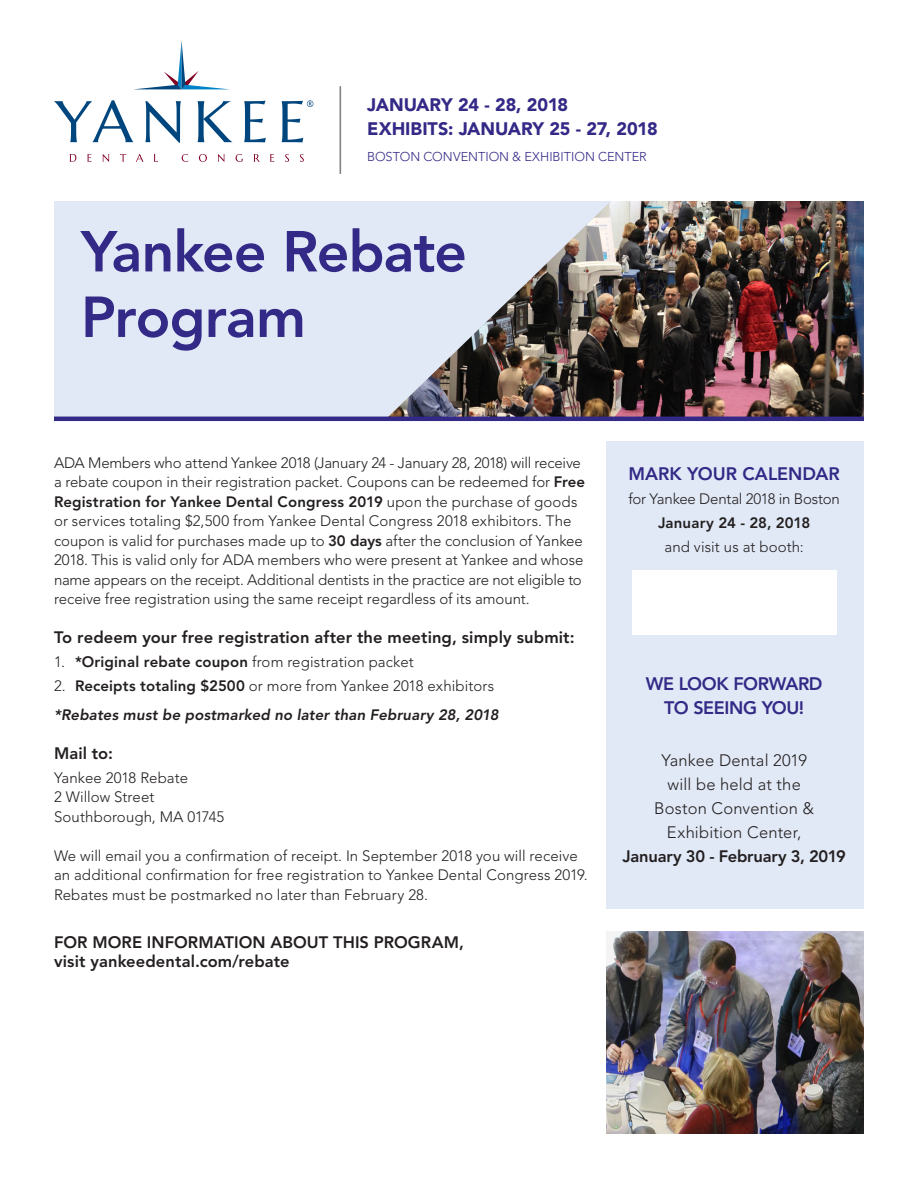
<style>
.page{position:relative;width:918px;height:1188px;background:#fff}
.page>*{position:absolute;margin:0;border:0;box-sizing:border-box;transform-origin:0 0}
.t1{font:800 57.15px/65.6px "Avenir LT Std";letter-spacing:-.015em;color:#332986}
.t2{font:900 18px/24.2px "Avenir LT Std";letter-spacing:-.005em;color:#332986}
.t3{font:800 18px/24px "Avenir LT Std";letter-spacing:-.02em;color:#332986;text-align:center}
.t4{font:800 18px "Avenir LT Std";color:#332986}
.t5{font:800 16.5px/19.5px "Avenir LT Std";letter-spacing:.005em;color:#231f20}
.t6{font:300 16.5px/24px "Avenir LT Std";letter-spacing:.01em;color:#231f20;text-align:center}
.t7{font:300 15px/19.5px "Avenir LT Std";color:#231f20}
.t8{font:italic 800 15px/28.5px "Avenir LT Std";letter-spacing:.01em;color:#231f20}
.t9{font:800 15px "Avenir LT Std";letter-spacing:.005em;color:#231f20}
.t10{font:300 12.75px "Avenir LT Std";color:#332986}
.s1{font-weight:800}
.s2{font-weight:300;font-style:normal}
.s3{font-style:normal}
</style>
<div class="page">
<div style="left:54px;top:201px;width:810px;height:218px;background:#e1e9f6"></div>
<hr style="left:340px;top:86px;width:1px;height:88px;background:#808285">
<svg style="left:54px;top:100px;width:79px;height:42px"></svg>
<svg style="left:145px;top:101px;width:36px;height:42px"></svg>
<svg style="left:198px;top:101px;width:34px;height:41px"></svg>
<svg style="left:244px;top:101px;width:22px;height:41px"></svg>
<svg style="left:137px;top:41px;width:89px;height:48px"></svg>
<svg style="left:70px;top:154px;width:6px;height:8px"></svg>
<svg style="left:87px;top:154px;width:5px;height:8px"></svg>
<svg style="left:103px;top:154px;width:6px;height:8px"></svg>
<svg style="left:120px;top:154px;width:6px;height:8px"></svg>
<svg style="left:136px;top:154px;width:7px;height:8px"></svg>
<svg style="left:154px;top:154px;width:4px;height:8px"></svg>
<svg style="left:182px;top:154px;width:6px;height:8px"></svg>
<svg style="left:199px;top:154px;width:8px;height:8px"></svg>
<svg style="left:218px;top:154px;width:7px;height:8px"></svg>
<svg style="left:236px;top:154px;width:7px;height:8px"></svg>
<svg style="left:254px;top:154px;width:6px;height:8px"></svg>
<svg style="left:270px;top:154px;width:4px;height:8px"></svg>
<svg style="left:285px;top:154px;width:4px;height:8px"></svg>
<svg style="left:300px;top:154px;width:4px;height:8px"></svg>
<svg style="left:282px;top:100px;width:31px;height:42px"></svg>
<div style="left:606px;top:442px;width:258px;height:467px;background:#e1e9f6"></div>
<img style="left:386px;top:201px;width:478px;height:216px">
<hr style="left:54px;top:417px;width:810px;height:4px;background:#332986">
<div style="left:632px;top:570px;width:205px;height:64px;background:#fff"></div>
<img style="left:606px;top:932px;width:258px;height:202px">
<p class="t2" style="left:367px;top:93px;width:292px">JANUARY 24 - 28, 2018<br>EXHIBITS: JANUARY 25 - 27, 2018</p>
<p class="t10" style="left:367px;top:150px;width:281px">BOSTON CONVENTION &amp; EXHIBITION CENTER</p>
<h1 class="t1" style="left:81px;top:219px;width:387px">Yankee Rebate<br>Program</h1>
<p class="t7" style="left:54px;top:453px;width:533px">ADA Members who attend Yankee 2018 (January 24 - January 28, 2018) will receive a rebate coupon in their registration packet. Coupons can be redeemed for <span class="s1">Free Registration for Yankee Dental Congress 2019</span> upon the purchase of goods or services totaling $2,500 from Yankee Dental Congress 2018 exhibitors. The coupon is valid for purchases made up to <span class="s1">30 days</span> after the conclusion of Yankee 2018. This is valid only for ADA members who were present at Yankee and whose name appears on the receipt. Additional dentists in the practice are not eligible to receive free registration using the same receipt regardless of its amount.</p>
<p class="t5" style="left:54px;top:628px;width:522px">To redeem your free registration after the meeting, simply submit:</p>
<p class="t7" style="left:54px;top:652px;width:361px">1. <span class="s1">*Original rebate coupon</span> from registration packet</p>
<p class="t8" style="left:54px;top:672px;width:446px"><span class="s2">2.</span> <span class="s3">Receipts totaling $2500</span> <span class="s2">or more from Yankee 2018 exhibitors </span>*Rebates must be postmarked no later than February 28, 2018</p>
<p class="t5" style="left:54px;top:743px;width:60px">Mail to:</p>
<p class="t7" style="left:54px;top:768px;width:172px">Yankee 2018 Rebate<br>2 Willow Street<br>Southborough, MA 01745</p>
<p class="t7" style="left:54px;top:846px;width:535px">We will email you a confirmation of receipt. In September 2018 you will receive an additional confirmation for free registration to Yankee Dental Congress 2019.<br>Rebates must be postmarked no later than February 28.</p>
<p class="t5" style="left:54px;top:932px;width:411px">FOR MORE INFORMATION ABOUT THIS PROGRAM, visit yankeedental.com/rebate</p>
<p class="t4" style="left:629px;top:463px;width:213px">MARK YOUR CALENDAR</p>
<p class="t7" style="left:629px;top:489px;width:213px">for Yankee Dental 2018 in Boston</p>
<p class="t9" style="left:658px;top:514px;width:154px">January 24 - 28, 2018</p>
<p class="t7" style="left:665px;top:537px;width:141px">and visit us at booth:</p>
<p class="t3" style="left:646px;top:672px;width:178px">WE LOOK FORWARD<br>TO SEEING YOU!</p>
<p class="t6" style="left:654px;top:749px;width:162px">Yankee Dental 2019 will be held at the<br>Boston Convention &amp;<br>Exhibition Center,</p>
<p class="t5" style="left:623px;top:847px;width:225px">January 30 - February 3, 2019</p>
</div>
